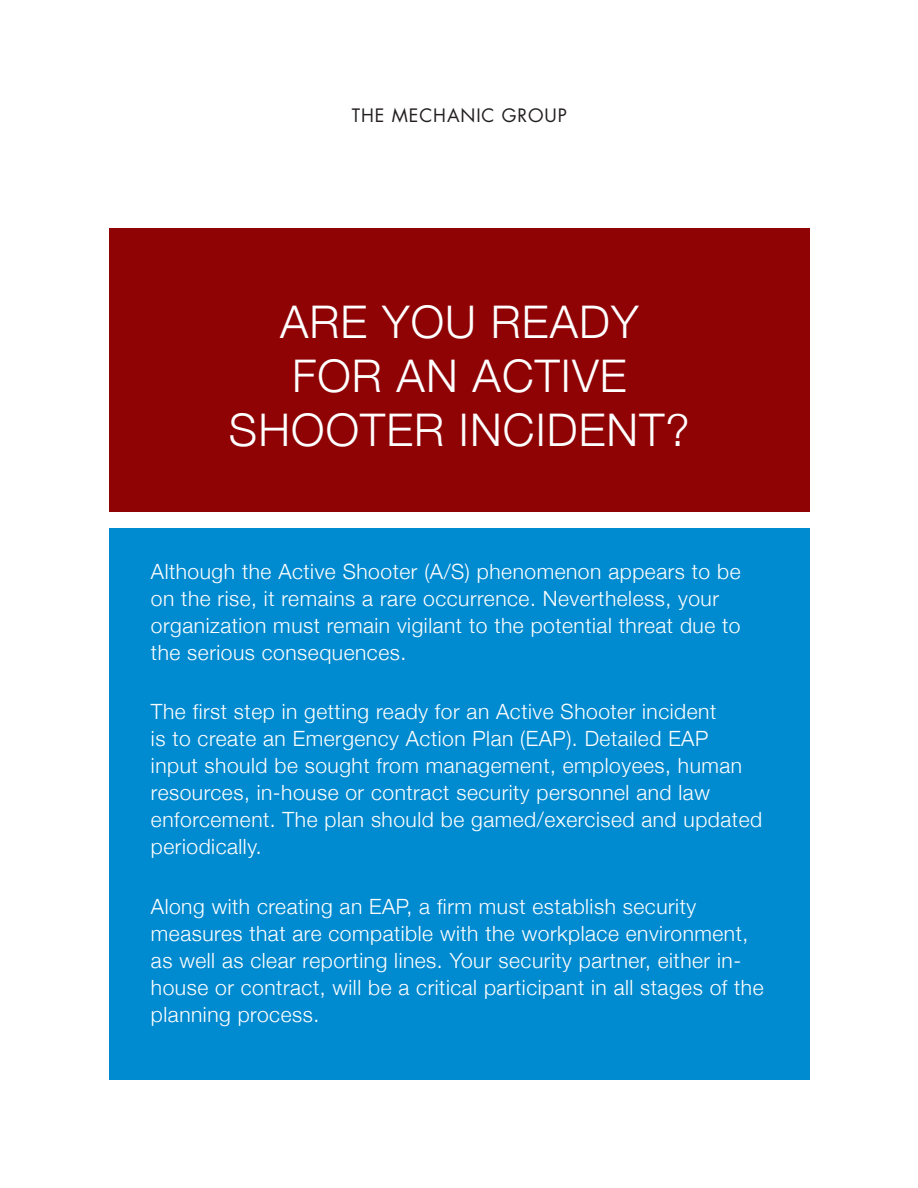
<style>
.page{position:relative;width:918px;height:1188px;background:#fff}
.page>*{position:absolute;margin:0;border:0;box-sizing:border-box;transform-origin:0 0}
.t1{font:300 45px/54px "Helvetica Neue";letter-spacing:.025em;color:#fff;text-align:center}
.t2{font:300 21px/27px "Helvetica Neue";letter-spacing:.025em;color:#fff}
.t3{font:18px "Futura";letter-spacing:.05em;color:#231f20}
</style>
<div class="page">
<div style="left:109px;top:529px;width:701px;height:551px;background:#008ad0"></div>
<div style="left:109px;top:228px;width:701px;height:284px;background:#900305"></div>
<p class="t3" style="left:352px;top:103px;width:217px">THE MECHANIC GROUP</p>
<h1 class="t1" style="left:229px;top:294px;width:462px">ARE YOU READY<br>FOR AN ACTIVE<br>SHOOTER INCIDENT?</h1>
<p class="t2" style="left:151px;top:557px;width:591px">Although the Active Shooter (A/S) phenomenon appears to be on the rise, it remains a rare occurrence. Nevertheless, your organization must remain vigilant to the potential threat due to the serious consequences.</p>
<p class="t2" style="left:151px;top:698px;width:613px">The first step in getting ready for an Active Shooter incident<br>is to create an Emergency Action Plan (EAP). Detailed EAP<br>input should be sought from management, employees, human resources, in-house or contract security personnel and law enforcement. The plan should be gamed/exercised and updated periodically.</p>
<p class="t2" style="left:151px;top:892px;width:614px">Along with creating an EAP, a firm must establish security measures that are compatible with the workplace environment, as well as clear reporting lines. Your security partner, either in&shy;house or contract, will be a critical participant in all stages of the planning process.</p>
</div>
